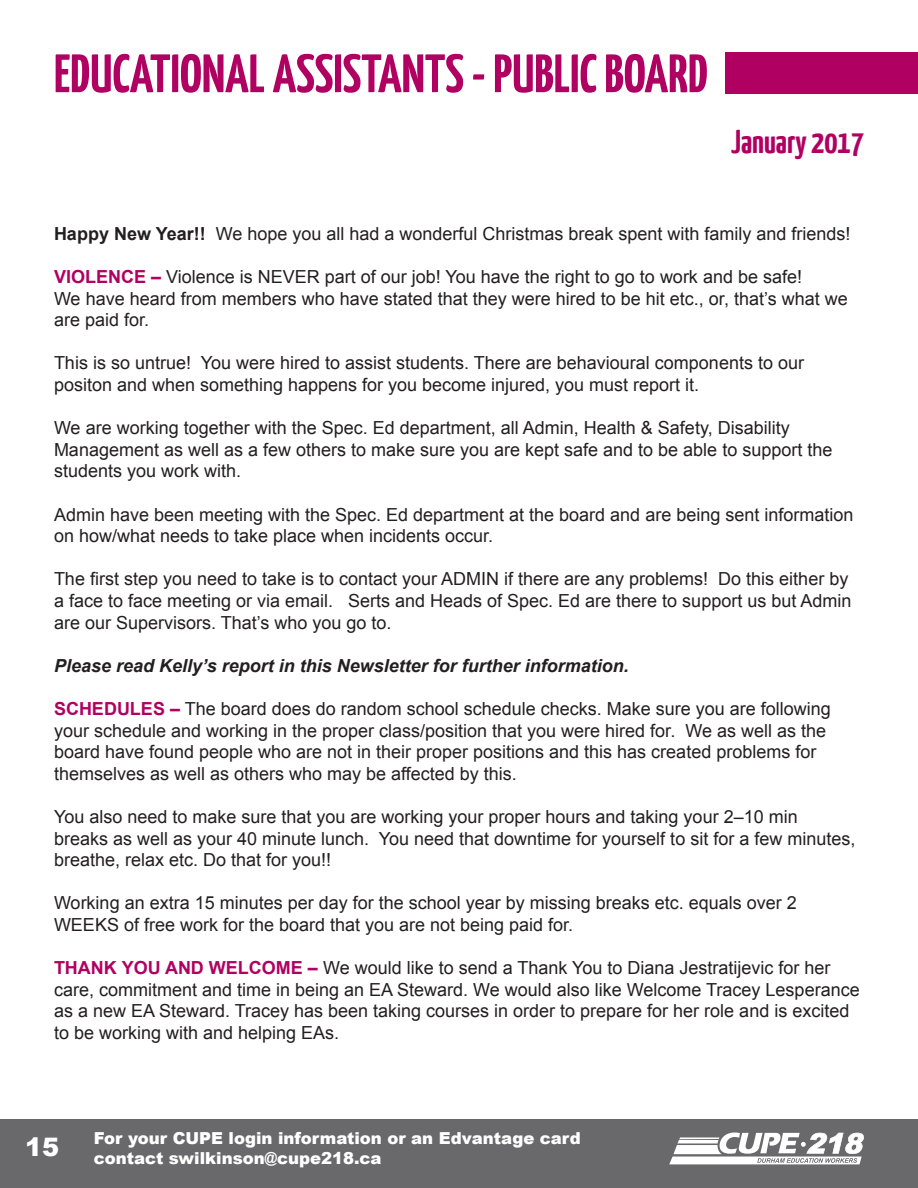
<style>
.page{position:relative;width:918px;height:1188px;background:#fff}
.page>*{position:absolute;margin:0;border:0;box-sizing:border-box;transform-origin:0 0}
.t1{font:700 54px "Yanone Kaffeesatz";color:#b00061}
.t2{font:700 33px "Yanone Kaffeesatz";color:#b00061}
.t3{font:900 25.5px "Arial";color:#fff}
.t4{font:18px/21.6px "Arial";color:#231f20}
.t5{font:italic 700 18px "Arial";color:#231f20}
.t6{font:900 16.5px "Arial";color:#fff}
.s1{font-weight:700}
.s2{font-weight:700;color:#b00061}
</style>
<div class="page">
<div style="left:725px;top:52px;width:193px;height:42px;background:#b00061"></div>
<div style="left:1px;top:1120px;width:917px;height:68px;background:#69696c"></div>
<svg style="left:669px;top:1133px;width:195px;height:31px"></svg>
<p class="t1" style="left:54px;top:40px;width:655px">EDUCATIONAL ASSISTANTS - PUBLIC BOARD</p>
<p class="t2" style="left:731px;top:122px;width:135px">January 2017</p>
<p class="t4" style="left:54px;top:223px;width:798px"><span class="s1">Happy New Year!!</span> We hope you all had a wonderful Christmas break spent with family and friends!</p>
<p class="t4" style="left:54px;top:266px;width:750px"><span class="s2">VIOLENCE –</span> Violence is NEVER part of our job! You have the right to go to work and be safe!</p>
<p class="t4" style="left:54px;top:287px;width:795px">We have heard from members who have stated that they were hired to be hit etc., or, that’s what we are paid for.</p>
<p class="t4" style="left:54px;top:352px;width:752px">This is so untrue! You were hired to assist students. There are behavioural components to our</p>
<p class="t4" style="left:54px;top:374px;width:647px">positon and when something happens for you become injured, you must report it.</p>
<p class="t4" style="left:54px;top:417px;width:737px">We are working together with the Spec. Ed department, all Admin, Health &amp; Safety, Disability</p>
<p class="t4" style="left:54px;top:439px;width:780px">Management as well as a few others to make sure you are kept safe and to be able to support the students you work with.</p>
<p class="t4" style="left:54px;top:503px;width:801px">Admin have been meeting with the Spec. Ed department at the board and are being sent information on how/what needs to take place when incidents occur.</p>
<p class="t4" style="left:54px;top:568px;width:799px">The first step you need to take is to contact your ADMIN if there are any problems! Do this either by a face to face meeting or via email. Serts and Heads of Spec. Ed are there to support us but Admin are our Supervisors. That’s who you go to.</p>
<p class="t5" style="left:54px;top:653px;width:576px">Please read Kelly’s report in this Newsletter for further information.</p>
<p class="t4" style="left:54px;top:698px;width:778px"><span class="s2">SCHEDULES –</span> The board does do random school schedule checks. Make sure you are following your schedule and working in the proper class/position that you were hired for. We as well as the board have found people who are not in their proper positions and this has created problems for themselves as well as others who may be affected by this.</p>
<p class="t4" style="left:54px;top:806px;width:803px">You also need to make sure that you are working your proper hours and taking your 2–10 min breaks as well as your 40 minute lunch. You need that downtime for yourself to sit for a few minutes, breathe, relax etc. Do that for you!!</p>
<p class="t4" style="left:54px;top:892px;width:744px">Working an extra 15 minutes per day for the school year by missing breaks etc. equals over 2<br>WEEKS of free work for the board that you are not being paid for.</p>
<p class="t4" style="left:54px;top:957px;width:807px"><span class="s2">THANK YOU AND WELCOME –</span> We would like to send a Thank You to Diana Jestratijevic for her care, commitment and time in being an EA Steward. We would also like Welcome Tracey Lesperance as a new EA Steward. Tracey has been taking courses in order to prepare for her role and is excited to be working with and helping EAs.</p>
<p class="t3" style="left:25px;top:1129px;width:36px">15</p>
<p class="t6" style="left:94px;top:1126px;width:488px">For your CUPE login information or an Edvantage card</p>
<p class="t6" style="left:94px;top:1146px;width:289px">contact swilkinson@cupe218.ca</p>
</div>
